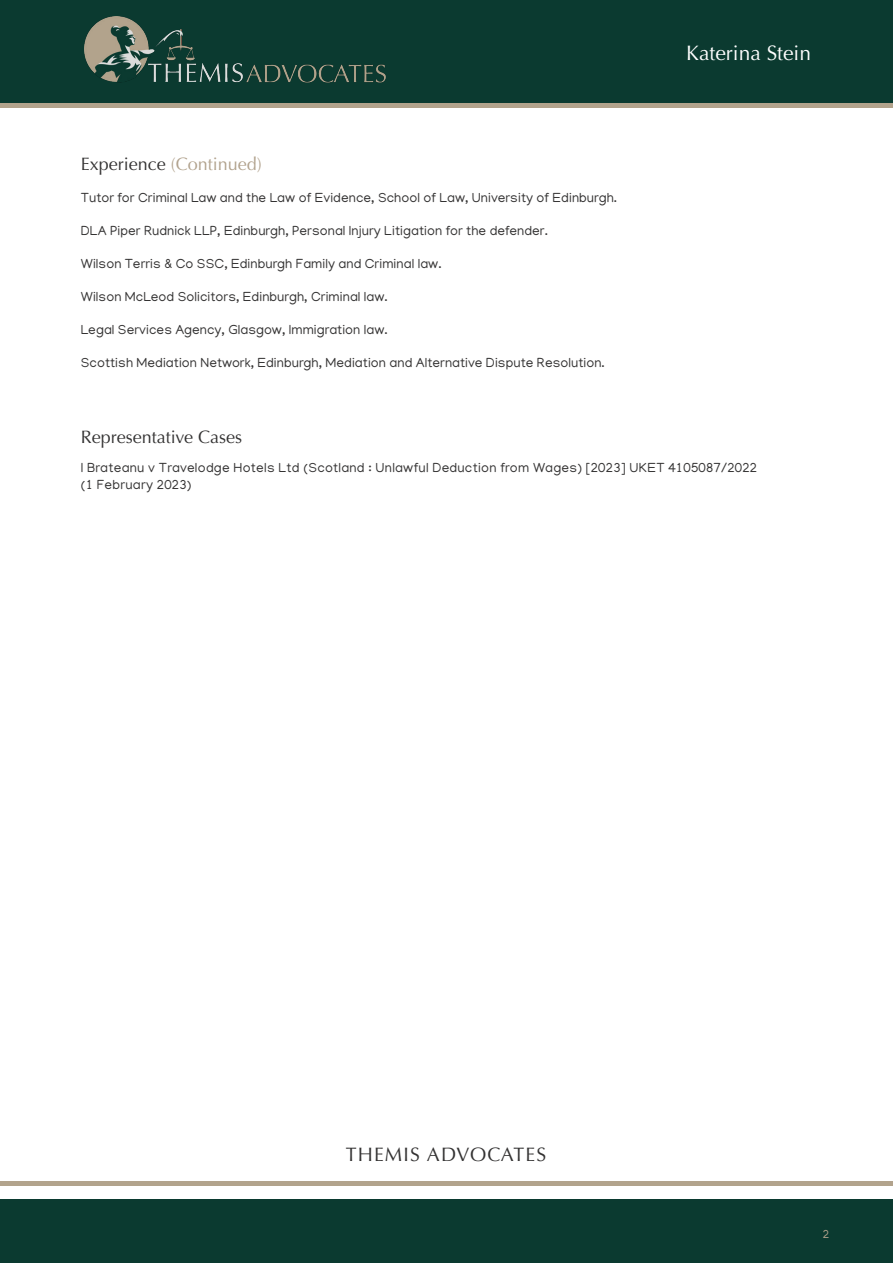
<style>
.page{position:relative;width:893px;height:1263px;background:#fff}
.page>*{position:absolute;margin:0;border:0;box-sizing:border-box;transform-origin:0 0}
.t1{font:21px "Optima";color:#fff}
.t2{font:19.5px "Optima";letter-spacing:.06em;color:#333232}
.t3{font:18px "Optima";color:#b1a28d}
.t4{font:18px "Optima";color:#333232}
.t5{font:13.5px/16.5px "Manjari";letter-spacing:.005em;color:#333232}
.t6{font:12px "Manjari";color:#b1a28b}
.s1{color:#333232}
</style>
<div class="page">
<div style="left:0;top:0;width:893px;height:107px;background:#0b3a30"></div>
<img style="left:85px;top:17px;width:301px;height:66px">
<div style="left:0;top:103px;width:893px;height:5px;background:#b2a38c"></div>
<div style="left:0;top:1199px;width:893px;height:64px;background:#0b3a30"></div>
<div style="left:0;top:1181px;width:893px;height:5px;background:#b2a38c"></div>
<h3 class="t3" style="left:81px;top:153px;width:183px"><span class="s1">Experience</span> (Continued)</h3>
<p class="t5" style="left:81px;top:189px;width:538px">Tutor for Criminal Law and the Law of Evidence, School of Law, University of Edinburgh.</p>
<p class="t5" style="left:81px;top:222px;width:469px">DLA Piper Rudnick LLP, Edinburgh, Personal Injury Litigation for the defender.</p>
<p class="t5" style="left:81px;top:255px;width:362px">Wilson Terris &amp; Co SSC, Edinburgh Family and Criminal law.</p>
<p class="t5" style="left:81px;top:288px;width:309px">Wilson McLeod Solicitors, Edinburgh, Criminal law.</p>
<p class="t5" style="left:81px;top:321px;width:309px">Legal Services Agency, Glasgow, Immigration law.</p>
<p class="t5" style="left:81px;top:354px;width:526px">Scottish Mediation Network, Edinburgh, Mediation and Alternative Dispute Resolution.</p>
<h1 class="t1" style="left:686px;top:41px;width:126px">Katerina Stein</h1>
<h3 class="t4" style="left:81px;top:427px;width:163px">Representative Cases</h3>
<p class="t5" style="left:81px;top:459px;width:678px">I Brateanu v Travelodge Hotels Ltd (Scotland : Unlawful Deduction from Wages) [2023] UKET 4105087/2022 (1 February 2023)</p>
<h2 class="t2" style="left:346px;top:1142px;width:202px">THEMIS ADVOCATES</h2>
<p class="t6" style="left:823px;top:1226px;width:8px">2</p>
</div>
